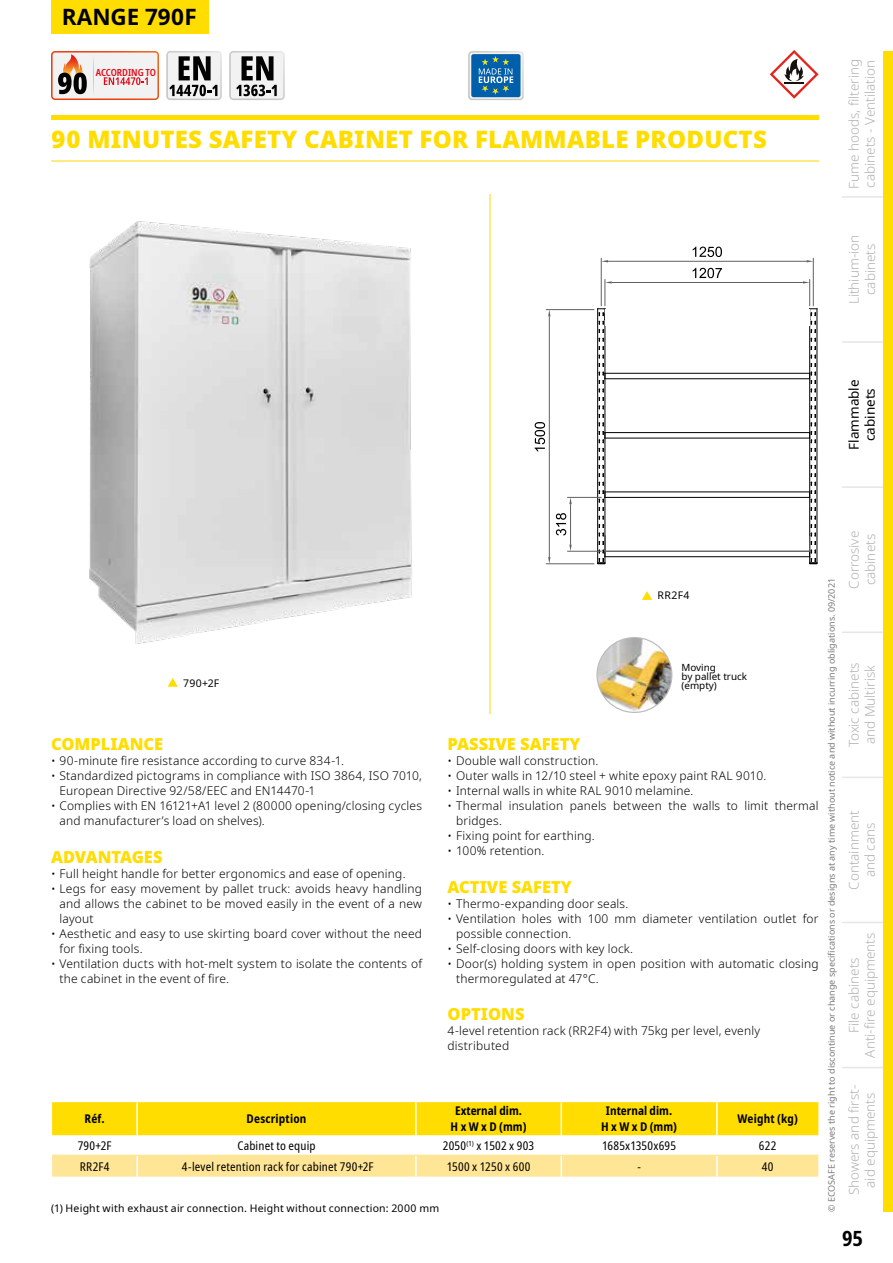
<style>
.page{position:relative;width:893px;height:1263px;background:#fff}
.page>*{position:absolute;margin:0;border:0;box-sizing:border-box;transform-origin:0 0}
.t1{font:900 24px "Noto Sans";letter-spacing:.01em;color:#fd0}
.t2{font:700 22.5px "Noto Sans";color:#000}
.t3{font:700 condensed 21px "Noto Sans";color:#000}
.t4{font:900 16.5px "Noto Sans";color:#fd0}
.t5{font:300 13.5px/16.2px "Noto Sans";color:#b3b2b2;text-align:center}
.t6{font:13.5px/16.2px "Noto Sans";color:#000;text-align:center}
.t7{font:300 12px/15px "Noto Sans";letter-spacing:.015em;color:#000}
.t8{font:condensed 12px "Noto Sans";letter-spacing:.015em;color:#000}
.t9{font:700 condensed 12px/16.2px "Noto Sans";color:#000;text-align:center}
.t10{font:10.5px "Noto Sans";letter-spacing:.02em;color:#000}
.t11{font:9.9px/9px "Noto Sans";color:#000}
.t12{font:600 condensed 9.75px "Noto Sans";color:#e30613}
.t13{font:9px "Noto Sans";color:#7c7b7b}
</style>
<div class="page">
<svg style="left:842px;top:196px;width:41px;height:872px"></svg>
<div style="left:883px;top:51px;width:10px;height:1161px;background:#fd0"></div>
<div style="left:51px;top:0;width:157px;height:34px;background:#fd0"></div>
<hr style="left:51px;top:115px;width:768px;height:4px;background:#fd0">
<svg style="left:770px;top:50px;width:49px;height:49px"></svg>
<svg style="left:51px;top:51px;width:108px;height:49px"></svg>
<hr style="left:51px;top:160px;width:768px;height:2px;background:#ffea80">
<img style="left:597px;top:638px;width:75px;height:74px;border-radius:37px">
<div style="left:596px;top:637px;width:76px;height:76px;border:1px solid #bcbcbc;border-radius:50%"></div>
<svg style="left:166px;top:51px;width:56px;height:49px"></svg>
<svg style="left:229px;top:51px;width:56px;height:49px"></svg>
<svg style="left:468px;top:51px;width:56px;height:49px;background:#4c8bb8"></svg>
<hr style="left:489px;top:194px;width:1px;height:519px;background:#ffea80">
<svg style="left:168px;top:678px;width:10px;height:9px"></svg>
<img style="left:89px;top:221px;width:323px;height:423px">
<svg style="left:642px;top:591px;width:10px;height:9px"></svg>
<hr style="left:817px;top:309px;width:1px;height:254px;background:#000">
<hr style="left:567px;top:551px;width:35px;height:1px;background:#606060">
<hr style="left:567px;top:497px;width:35px;height:1px;background:#606060">
<hr style="left:570px;top:504px;width:1px;height:40px;background:#606060">
<svg style="left:569px;top:544px;width:3px;height:7px"></svg>
<svg style="left:569px;top:497px;width:3px;height:7px"></svg>
<svg style="left:556px;top:513px;width:10px;height:22px"></svg>
<hr style="left:546px;top:563px;width:48px;height:1px;background:#606060">
<hr style="left:546px;top:309px;width:48px;height:1px;background:#606060">
<hr style="left:549px;top:316px;width:1px;height:241px;background:#606060">
<svg style="left:548px;top:557px;width:2px;height:7px"></svg>
<svg style="left:535px;top:422px;width:10px;height:29px"></svg>
<hr style="left:601px;top:258px;width:1px;height:48px;background:#606060">
<hr style="left:813px;top:258px;width:1px;height:48px;background:#606060">
<hr style="left:608px;top:261px;width:198px;height:1px;background:#606060">
<svg style="left:601px;top:260px;width:7px;height:2px"></svg>
<svg style="left:806px;top:260px;width:7px;height:2px"></svg>
<svg style="left:693px;top:247px;width:29px;height:10px"></svg>
<svg style="left:597px;top:268px;width:220px;height:296px"></svg>
<div style="left:605px;top:309px;width:204px;height:17px;background:#fff"></div>
<svg style="left:52px;top:1102px;width:766px;height:74px"></svg>
<hr style="left:716px;top:1156px;width:2px;height:20px;background:#fff">
<h2 class="t2" style="left:62px;top:1px;width:136px">RANGE 790F</h2>
<p class="t12" style="left:96px;top:65px;width:62px">ACCORDING TO</p>
<h1 class="t1" style="left:51px;top:121px;width:717px">90 MINUTES SAFETY CABINET FOR FLAMMABLE PRODUCTS</h1>
<p class="t5" style="left:846px;top:189px;width:131px;text-align:left;rotate:-90deg">Fume hoods, filtering cabinets - Ventilation</p>
<p class="t5" style="left:846px;top:304px;width:71px;rotate:-90deg">Lithium-ion cabinets</p>
<p class="t6" style="left:846px;top:450px;width:72px;rotate:-90deg">Flammable cabinets</p>
<p class="t10" style="left:658px;top:588px;width:33px">RR2F4</p>
<p class="t10" style="left:183px;top:675px;width:38px">790+2F</p>
<h3 class="t4" style="left:51px;top:731px;width:114px">COMPLIANCE</h3>
<p class="t7" style="left:51px;top:753px;width:294px">• 90-minute fire resistance according to curve 834-1.</p>
<p class="t7" style="left:60px;top:768px;width:364px;text-indent:-9px">• Standardized pictograms in compliance with ISO 3864, ISO 7010,<br>European Directive 92/58/EEC and EN14470-1</p>
<p class="t7" style="left:60px;top:798px;width:364px;text-indent:-9px">• Complies with EN 16121+A1 level 2 (80000 opening/closing cycles and manufacturer’s load on shelves).</p>
<h3 class="t4" style="left:51px;top:844px;width:113px">ADVANTAGES</h3>
<p class="t7" style="left:51px;top:866px;width:356px">• Full height handle for better ergonomics and ease of opening.</p>
<p class="t7" style="left:60px;top:881px;width:364px;text-align:justify;text-indent:-9px">• Legs for easy movement by pallet truck: avoids heavy handling and allows the cabinet to be moved easily in the event of a new layout</p>
<p class="t7" style="left:60px;top:926px;width:364px;text-indent:-9px">• Aesthetic and easy to use skirting board cover without the need for fixing tools.</p>
<p class="t7" style="left:60px;top:956px;width:364px;text-indent:-9px">• Ventilation ducts with hot-melt system to isolate the contents of the cabinet in the event of fire.</p>
<p class="t11" style="left:681px;top:663px;width:67px">Moving<br>by pallet truck (empty)</p>
<h3 class="t4" style="left:448px;top:731px;width:134px">PASSIVE SAFETY</h3>
<p class="t7" style="left:448px;top:753px;width:152px">• Double wall construction.</p>
<p class="t7" style="left:448px;top:768px;width:320px">• Outer walls in 12/10 steel + white epoxy paint RAL 9010.</p>
<p class="t7" style="left:448px;top:783px;width:247px">• Internal walls in white RAL 9010 melamine.</p>
<p class="t7" style="left:456px;top:798px;width:364px;text-indent:-9px">• Thermal insulation panels between the walls to limit thermal bridges.</p>
<p class="t7" style="left:448px;top:828px;width:149px">• Fixing point for earthing.</p>
<p class="t7" style="left:448px;top:843px;width:98px">• 100% retention.</p>
<h3 class="t4" style="left:448px;top:874px;width:126px">ACTIVE SAFETY</h3>
<p class="t7" style="left:448px;top:896px;width:182px">• Thermo-expanding door seals.</p>
<p class="t7" style="left:456px;top:911px;width:364px;text-indent:-9px">• Ventilation holes with 100 mm diameter ventilation outlet for possible connection.</p>
<p class="t7" style="left:448px;top:941px;width:187px">• Self-closing doors with key lock.</p>
<p class="t7" style="left:456px;top:956px;width:364px;text-indent:-9px">• Door(s) holding system in open position with automatic closing thermoregulated at 47°C.</p>
<h3 class="t4" style="left:448px;top:1001px;width:79px">OPTIONS</h3>
<p class="t7" style="left:448px;top:1023px;width:314px">4-level retention rack (RR2F4) with 75kg per level, evenly distributed</p>
<p class="t9" style="left:85px;top:1111px;width:22px">Réf.</p>
<p class="t9" style="left:246px;top:1111px;width:61px">Description</p>
<p class="t9" style="left:451px;top:1103px;width:77px">External dim.<br>H x W x D (mm)</p>
<p class="t9" style="left:601px;top:1103px;width:77px">Internal dim.<br>H x W x D (mm)</p>
<p class="t9" style="left:737px;top:1111px;width:62px">Weight (kg)</p>
<p class="t8" style="left:78px;top:1137px;width:35px">790+2F</p>
<p class="t8" style="left:237px;top:1137px;width:80px">Cabinet to equip</p>
<p class="t8" style="left:443px;top:1137px;width:93px">2050<sup>(1)</sup> x 1502 x 903</p>
<p class="t8" style="left:602px;top:1137px;width:76px">1685x1350x695</p>
<p class="t8" style="left:759px;top:1137px;width:19px">622</p>
<p class="t8" style="left:80px;top:1158px;width:31px">RR2F4</p>
<p class="t8" style="left:182px;top:1158px;width:193px">4-level retention rack for cabinet 790+2F</p>
<p class="t8" style="left:447px;top:1158px;width:85px">1500 x 1250 x 600</p>
<p class="t8" style="left:637px;top:1158px;width:5px">-</p>
<p class="t8" style="left:762px;top:1158px;width:13px">40</p>
<p class="t10" style="left:51px;top:1201px;width:390px">(1) Height with exhaust air connection. Height without connection: 2000 mm</p>
<p class="t5" style="left:846px;top:589px;width:59px;text-align:left;rotate:-90deg">Corrosive cabinets</p>
<p class="t13" style="left:825px;top:1212px;width:635px;rotate:-90deg">© ECOSAFE reserves the right to discontinue or change specifications or designs at any time without notice and without incurring obligations. 09/2021</p>
<p class="t5" style="left:846px;top:747px;width:87px;text-align:left;rotate:-90deg">Toxic cabinets and Multirisk</p>
<p class="t5" style="left:846px;top:890px;width:81px;rotate:-90deg">Containment and cans</p>
<p class="t5" style="left:846px;top:1057px;width:126px;rotate:-90deg">File cabinets<br>Anti-fire equipments</p>
<p class="t5" style="left:846px;top:1195px;width:112px;rotate:-90deg">Showers and first&shy;aid equipments</p>
<h3 class="t3" style="left:842px;top:1223px;width:22px">95</h3>
</div>
